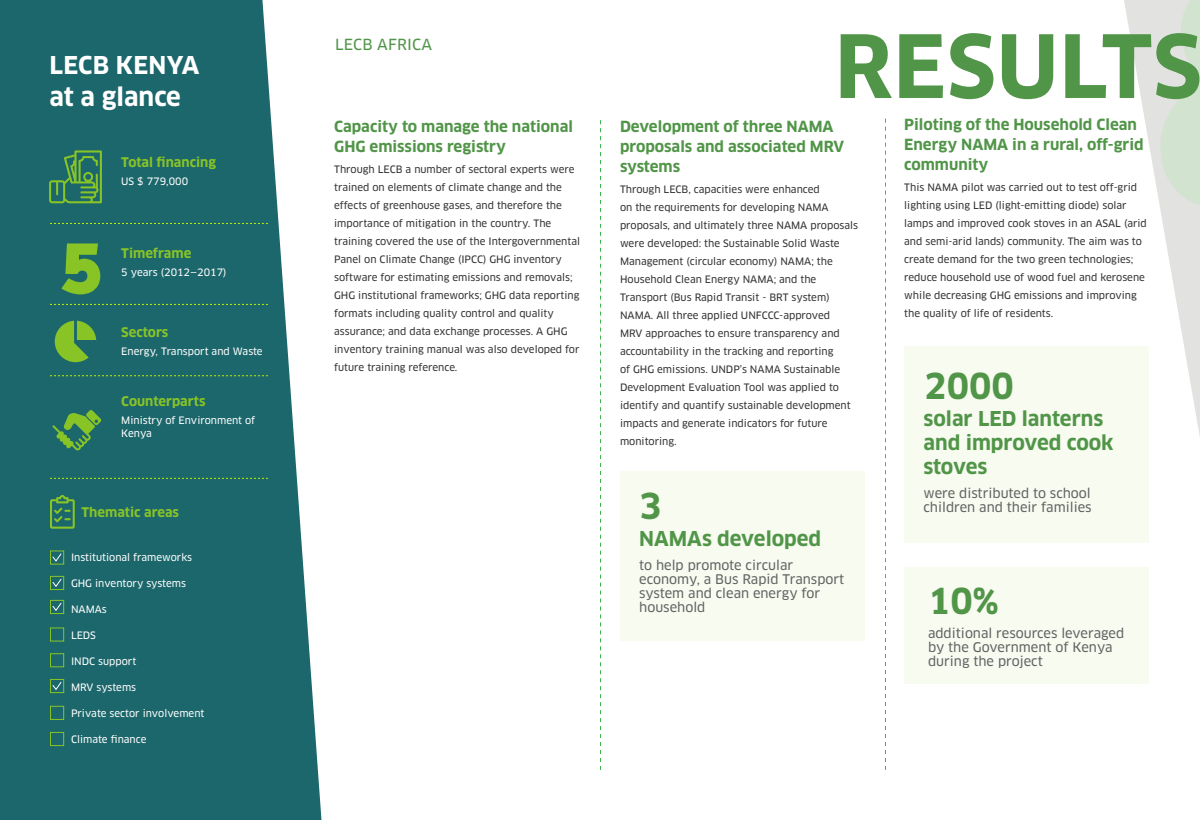
<style>
.page{position:relative;width:1200px;height:820px;background:#fff}
.page>*{position:absolute;margin:0;border:0;box-sizing:border-box;transform-origin:0 0}
.t1{font:700 85px "Clan Pro";letter-spacing:.01em;color:#519548}
.t2{font:900 79px "Catamaran";color:#88c426}
.dato_impacto_titulo{font:700 35px "Clan Pro";color:#519548}
.t3{font:700 25px "Clan Pro";color:#fff}
.t4{font:700 24px "Clan Pro";letter-spacing:.01em;color:#fff}
.dato_impacto_titulo-2{font:700 20px/24px "Clan Pro";color:#519548}
.titulos_results{font:700 15px/20px "Clan Pro";color:#519548}
.t5{font:15px "Clan Pro News";letter-spacing:.01em;color:#519548}
.dato_impacto_titulo-3{font:13px/14px "Clan Pro News";color:#636363}
.titulos_LECB_at_a_gl{font:700 13px "Clan Pro";color:#88c426}
.txtos{font:10px/18px "Clan Pro News";color:#333}
.txto_LECB_at_a_glanc{font:10px/13px "Clan Pro News";color:#fff}
</style>
<div class="page">
<svg style="left:0;top:0;width:321px;height:820px;background:#317579"></svg>
<svg style="left:1124px;top:0;width:76px;height:436px"></svg>
<svg style="left:49px;top:150px;width:53px;height:53px;background:#3e8455"></svg>
<svg style="left:50px;top:495px;width:25px;height:34px"></svg>
<svg style="left:55px;top:321px;width:41px;height:41px;background:#5fa140"></svg>
<div style="left:50px;top:550px;width:14px;height:15px;border:1px solid #88c426"></div>
<div style="left:50px;top:576px;width:14px;height:14px;border:1px solid #88c426"></div>
<div style="left:50px;top:600px;width:14px;height:14px;border:1px solid #88c426"></div>
<div style="left:50px;top:627px;width:14px;height:15px;border:1px solid #88c426"></div>
<div style="left:50px;top:653px;width:14px;height:14px;border:1px solid #88c426"></div>
<div style="left:50px;top:679px;width:14px;height:14px;border:1px solid #88c426"></div>
<div style="left:50px;top:706px;width:14px;height:14px;border:1px solid #88c426"></div>
<div style="left:50px;top:732px;width:14px;height:14px;border:1px solid #88c426"></div>
<svg style="left:52px;top:681px;width:10px;height:10px"></svg>
<svg style="left:50px;top:223px;width:218px;height:1px"></svg>
<svg style="left:50px;top:304px;width:218px;height:1px"></svg>
<svg style="left:50px;top:375px;width:218px;height:1px"></svg>
<svg style="left:50px;top:478px;width:218px;height:1px"></svg>
<svg style="left:52px;top:410px;width:49px;height:41px;background:#438852"></svg>
<svg style="left:600px;top:120px;width:1px;height:650px"></svg>
<svg style="left:885px;top:119px;width:1px;height:651px"></svg>
<svg style="left:52px;top:602px;width:10px;height:10px"></svg>
<svg style="left:52px;top:553px;width:10px;height:10px"></svg>
<svg style="left:52px;top:578px;width:10px;height:10px"></svg>
<div style="left:620px;top:472px;width:245px;height:169px;background:#f7fbf0"></div>
<div style="left:904px;top:346px;width:245px;height:197px;background:#f7fbf0"></div>
<div style="left:904px;top:567px;width:245px;height:116px;background:#f7fbf0"></div>
<p class="t4" style="left:49px;top:51px;width:151px">LECB KENYA</p>
<p class="t3" style="left:49px;top:82px;width:133px">at a glance</p>
<p class="titulos_LECB_at_a_gl" style="left:121px;top:154px;width:96px">Total financing</p>
<p class="txto_LECB_at_a_glanc" style="left:121px;top:174px;width:68px">US $ 779,000</p>
<p class="t2" style="left:60px;top:215px;width:44px">5</p>
<p class="titulos_LECB_at_a_gl" style="left:121px;top:245px;width:72px">Timeframe</p>
<p class="txto_LECB_at_a_glanc" style="left:121px;top:266px;width:107px">5 years (2012—2017)</p>
<p class="titulos_LECB_at_a_gl" style="left:121px;top:324px;width:49px">Sectors</p>
<p class="txto_LECB_at_a_glanc" style="left:121px;top:344px;width:143px">Energy, Transport and Waste</p>
<p class="titulos_LECB_at_a_gl" style="left:121px;top:393px;width:86px">Counterparts</p>
<p class="txto_LECB_at_a_glanc" style="left:121px;top:413px;width:136px">Ministry of Environment of<br>Kenya</p>
<p class="titulos_LECB_at_a_gl" style="left:82px;top:505px;width:99px">Thematic areas</p>
<p class="txto_LECB_at_a_glanc" style="left:71px;top:551px;width:123px">Institutional frameworks</p>
<p class="txto_LECB_at_a_glanc" style="left:71px;top:577px;width:117px">GHG inventory systems</p>
<p class="txto_LECB_at_a_glanc" style="left:71px;top:603px;width:37px">NAMAs</p>
<p class="txto_LECB_at_a_glanc" style="left:71px;top:629px;width:26px">LEDS</p>
<p class="txto_LECB_at_a_glanc" style="left:71px;top:655px;width:67px">INDC support</p>
<p class="txto_LECB_at_a_glanc" style="left:71px;top:681px;width:67px">MRV systems</p>
<p class="txto_LECB_at_a_glanc" style="left:71px;top:707px;width:135px">Private sector involvement</p>
<p class="txto_LECB_at_a_glanc" style="left:71px;top:733px;width:77px">Climate finance</p>
<p class="t5" style="left:335px;top:36px;width:99px">LECB AFRICA</p>
<p class="titulos_results" style="left:334px;top:117px;width:240px">Capacity to manage the national<br>GHG emissions registry</p>
<p class="txtos" style="left:334px;top:160px;width:247px">Through LECB a number of sectoral experts were trained on elements of climate change and the effects of greenhouse gases, and therefore the importance of mitigation in the country. The training covered the use of the Intergovernmental Panel on Climate Change (IPCC) GHG inventory software for estimating emissions and removals; GHG institutional frameworks; GHG data reporting formats including quality control and quality assurance; and data exchange processes. A GHG inventory training manual was also developed for future training reference.</p>
<p class="t1" style="left:835px;top:17px;width:369px">RESULTS</p>
<p class="titulos_results" style="left:620px;top:117px;width:226px">Development of three NAMA proposals and associated MRV systems</p>
<p class="txtos" style="left:620px;top:180px;width:240px">Through LECB, capacities were enhanced<br>on the requirements for developing NAMA proposals, and ultimately three NAMA proposals were developed: the Sustainable Solid Waste Management (circular economy) NAMA; the Household Clean Energy NAMA; and the Transport (Bus Rapid Transit - BRT system)<br>NAMA. All three applied UNFCCC-approved<br>MRV approaches to ensure transparency and accountability in the tracking and reporting<br>of GHG emissions. UNDP’s NAMA Sustainable Development Evaluation Tool was applied to identify and quantify sustainable development impacts and generate indicators for future monitoring.</p>
<p class="dato_impacto_titulo" style="left:639px;top:486px;width:24px">3</p>
<p class="dato_impacto_titulo-2" style="left:639px;top:527px;width:184px">NAMAs developed</p>
<p class="dato_impacto_titulo-3" style="left:639px;top:558px;width:207px">to help promote circular economy, a Bus Rapid Transport system and clean energy for household</p>
<p class="titulos_results" style="left:904px;top:115px;width:241px">Piloting of the Household Clean<br>Energy NAMA in a rural, off-grid community</p>
<p class="txtos" style="left:904px;top:179px;width:244px">This NAMA pilot was carried out to test off-grid lighting using LED (light-emitting diode) solar lamps and improved cook stoves in an ASAL (arid and semi-arid lands) community. The aim was to create demand for the two green technologies; reduce household use of wood fuel and kerosene while decreasing GHG emissions and improving the quality of life of residents.</p>
<p class="dato_impacto_titulo" style="left:924px;top:366px;width:91px">2000</p>
<p class="dato_impacto_titulo-2" style="left:923px;top:407px;width:192px">solar LED lanterns and improved cook stoves</p>
<p class="dato_impacto_titulo-3" style="left:923px;top:486px;width:170px">were distributed to school children and their families</p>
<p class="dato_impacto_titulo" style="left:928px;top:581px;width:72px">10%</p>
<p class="dato_impacto_titulo-3" style="left:928px;top:627px;width:198px">additional resources leveraged by the Government of Kenya during the project</p>
</div>
